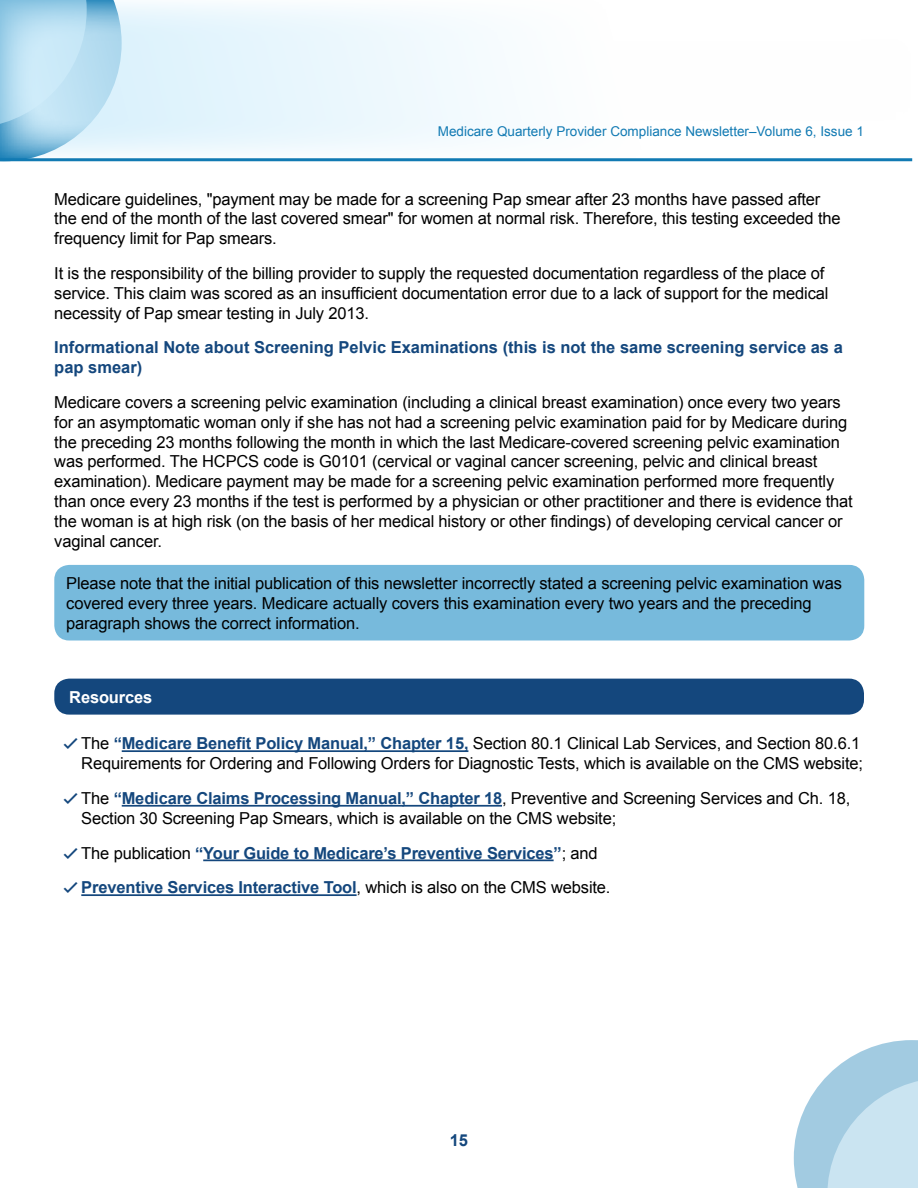
<style>
.page{position:relative;width:918px;height:1188px;background:#fff}
.page>*{position:absolute;margin:0;border:0;box-sizing:border-box;transform-origin:0 0}
.TEXT{font:16.5px/19.8px "Arial";letter-spacing:-.01em;color:#000}
.TEXT-2{font:700 16.5px/19.8px "Arial";color:#14477d}
.t1{font:700 16.5px "Arial";letter-spacing:-.01em;color:#fff}
.t2{font:13.5px "Arial";color:#117ab3}
.s1{font-family:"Devanagari";font-weight:700;color:#14477d}
.s2{font-weight:700;color:#14477d}
.s3{font-family:"Devanagari"}
.s4{font-weight:400;color:#000}
</style>
<div class="page">
<svg style="left:794px;top:1040px;width:124px;height:148px"></svg>
<svg style="left:0;top:0;width:913px;height:161px;fill:#f6fbfe"></svg>
<hr style="left:0;top:158px;width:912px;height:3px;background:#117ab3">
<hr style="left:122px;top:750px;width:346px;height:2px;background:#14477d">
<hr style="left:122px;top:805px;width:380px;height:2px;background:#14477d">
<hr style="left:203px;top:859px;width:351px;height:2px;background:#14477d">
<hr style="left:81px;top:894px;width:276px;height:2px;background:#14477d">
<div style="left:54px;top:565px;width:810px;height:76px;background:#77badc;border-radius:15px"></div>
<div style="left:54px;top:679px;width:810px;height:36px;background:#14477d;border-radius:15px"></div>
<p class="t2" style="left:438px;top:123px;width:428px">Medicare Quarterly Provider Compliance Newsletter–Volume 6, Issue 1</p>
<p class="TEXT" style="left:54px;top:189px;width:788px">Medicare guidelines, "payment may be made for a screening Pap smear after 23 months have passed after the end of the month of the last covered smear" for women at normal risk. Therefore, this testing exceeded the frequency limit for Pap smears.</p>
<p class="TEXT" style="left:54px;top:263px;width:776px">It is the responsibility of the billing provider to supply the requested documentation regardless of the place of service. This claim was scored as an insufficient documentation error due to a lack of support for the medical necessity of Pap smear testing in July 2013.</p>
<p class="TEXT-2" style="left:54px;top:338px;width:790px">Informational Note about Screening Pelvic Examinations (this is not the same screening service as a pap smear)</p>
<p class="TEXT" style="left:54px;top:392px;width:800px">Medicare covers a screening pelvic examination (including a clinical breast examination) once every two years for an asymptomatic woman only if she has not had a screening pelvic examination paid for by Medicare during the preceding 23 months following the month in which the last Medicare-covered screening pelvic examination was performed. The HCPCS code is G0101 (cervical or vaginal cancer screening, pelvic and clinical breast examination). Medicare payment may be made for a screening pelvic examination performed more frequently than once every 23 months if the test is performed by a physician or other practitioner and there is evidence that the woman is at high risk (on the basis of her medical history or other findings) of developing cervical cancer or vaginal cancer.</p>
<p class="TEXT" style="left:66px;top:573px;width:777px">Please note that the initial publication of this newsletter incorrectly stated a screening pelvic examination was covered every three years. Medicare actually covers this examination every two years and the preceding paragraph shows the correct information.</p>
<p class="t1" style="left:69px;top:686px;width:85px">Resources</p>
<p class="TEXT" style="left:63px;top:734px;width:801px;text-align:right"><span class="s1">✓</span> The <span class="s2">“Medicare Benefit Policy Manual,” Chapter 15,</span> Section 80.1 Clinical Lab Services, and Section 80.6.1<br>Requirements for Ordering and Following Orders for Diagnostic Tests, which is available on the CMS website;</p>
<p class="TEXT" style="left:81px;top:788px;width:770px;text-indent:-18px"><span class="s1">✓</span> The <span class="s2">“Medicare Claims Processing Manual,” Chapter 18</span>, Preventive and Screening Services and Ch. 18,<br>Section 30 Screening Pap Smears, which is available on the CMS website;</p>
<p class="TEXT-2" style="left:63px;top:843px;width:536px"><span class="s3">✓</span> <span class="s4">The publication</span> “Your Guide to Medicare’s Preventive Services”<span class="s4">; and</span></p>
<p class="TEXT-2" style="left:63px;top:878px;width:549px"><span class="s3">✓</span> Preventive Services Interactive Tool<span class="s4">, which is also on the CMS website.</span></p>
<p class="TEXT-2" style="left:450px;top:1131px;width:20px">15</p>
</div>
